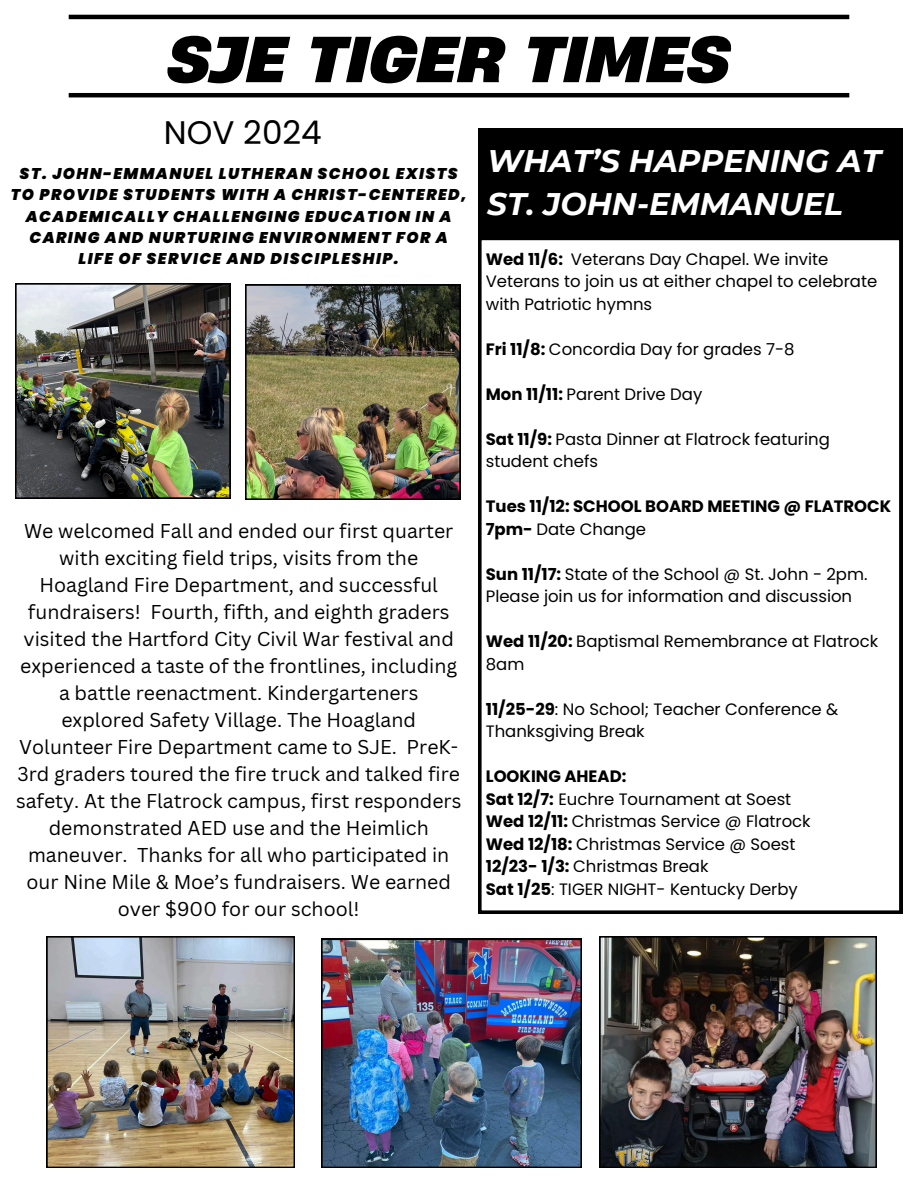
<style>
.page{position:relative;width:918px;height:1188px;background:#fff}
.page>*{position:absolute;margin:0;border:0;box-sizing:border-box;transform-origin:0 0}
.t1{font:italic 700 61.05px "Heading Now 76";color:#000}
.t2{font:32.7px "Poppins";color:#000}
.t3{font:italic 700 31.2px/42.8px "Montserrat";color:#fff}
.t4{font:19.5px/27px "Canva Sans";color:#000;text-align:center}
.t5{font:16.5px/22.5px "Poppins";color:#000}
.t6{font:700 16.5px/22.5px "Poppins";color:#000}
.t7{font:italic 900 15.6px/21.3px "Poppins";letter-spacing:.09em;color:#000;text-align:center}
.s1{font-weight:700}
.s2{font-weight:400}
</style>
<div class="page">
<div style="left:478px;top:128px;width:424px;height:109px;background:#000"></div>
<svg style="left:478px;top:237px;width:424px;height:677px"></svg>
<hr style="left:69px;top:15px;width:780px;height:4px;background:#000">
<hr style="left:69px;top:93px;width:780px;height:4px;background:#000">
<img style="left:600px;top:936px;width:276px;height:232px">
<img style="left:16px;top:284px;width:214px;height:214px">
<img style="left:246px;top:285px;width:214px;height:215px">
<img style="left:47px;top:936px;width:248px;height:232px">
<img style="left:322px;top:939px;width:259px;height:228px">
<p class="t1" style="left:167px;top:18px;width:565px">SJE TIGER TIMES</p>
<p class="t2" style="left:164px;top:110px;width:159px">NOV 2024</p>
<p class="t3" style="left:487px;top:140px;width:395px">WHAT’S HAPPENING AT<br>ST. JOHN-EMMANUEL</p>
<h4 class="t7" style="left:11px;top:163px;width:457px">ST. JOHN-EMMANUEL LUTHERAN SCHOOL EXISTS TO PROVIDE STUDENTS WITH A CHRIST-CENTERED, ACADEMICALLY CHALLENGING EDUCATION IN A CARING AND NURTURING ENVIRONMENT FOR A LIFE OF SERVICE AND DISCIPLESHIP.</h4>
<h1 class="t5" style="left:486px;top:248px;width:393px"><span class="s1">Wed 11/6:</span> Veterans Day Chapel. We invite<br>Veterans to join us at either chapel to celebrate</h1>
<h3 class="t5" style="left:486px;top:293px;width:168px">with Patriotic hymns</h3>
<h3 class="t5" style="left:486px;top:338px;width:310px"><span class="s1">Fri 11/8:</span> Concordia Day for grades 7-8</h3>
<h3 class="t5" style="left:486px;top:383px;width:218px"><span class="s1">Mon 11/11:</span> Parent Drive Day</h3>
<h2 class="t5" style="left:486px;top:428px;width:346px"><span class="s1">Sat 11/9:</span> Pasta Dinner at Flatrock featuring student chefs</h2>
<h5 class="t6" style="left:486px;top:495px;width:407px">Tues 11/12: SCHOOL BOARD MEETING @ FLATROCK<br>7pm- <span class="s2">Date Change</span></h5>
<p class="t5" style="left:486px;top:563px;width:383px"><span class="s1">Sun 11/17:</span> State of the School @ St. John - 2pm.<br>Please join us for information and discussion</p>
<p class="t5" style="left:486px;top:630px;width:394px"><span class="s1">Wed 11/20:</span> Baptismal Remembrance at Flatrock<br>8am</p>
<p class="t5" style="left:486px;top:698px;width:354px"><span class="s1">11/25-29</span>: No School; Teacher Conference &amp;<br>Thanksgiving Break</p>
<p class="t6" style="left:486px;top:765px;width:142px">LOOKING AHEAD:</p>
<p class="t5" style="left:486px;top:788px;width:307px"><span class="s1">Sat 12/7:</span> Euchre Tournament at Soest</p>
<p class="t5" style="left:486px;top:810px;width:326px"><span class="s1">Wed 12/11:</span> Christmas Service @ Flatrock</p>
<p class="t5" style="left:486px;top:833px;width:311px"><span class="s1">Wed 12/18:</span> Christmas Service @ Soest</p>
<p class="t5" style="left:486px;top:855px;width:224px"><span class="s1">12/23- 1/3:</span> Christmas Break</p>
<p class="t5" style="left:486px;top:878px;width:314px"><span class="s1">Sat 1/25</span>: TIGER NIGHT- Kentucky Derby</p>
<p class="t4" style="left:16px;top:517px;width:447px">We welcomed Fall and ended our first quarter with exciting field trips, visits from the Hoagland Fire Department, and successful fundraisers! Fourth, fifth, and eighth graders visited the Hartford City Civil War festival and experienced a taste of the frontlines, including a battle reenactment. Kindergarteners explored Safety Village. The Hoagland Volunteer Fire Department came to SJE. PreK-3rd graders toured the fire truck and talked fire safety. At the Flatrock campus, first responders demonstrated AED use and the Heimlich maneuver. Thanks for all who participated in our Nine Mile &amp; Moe’s fundraisers. We earned over $900 for our school!</p>
</div>
